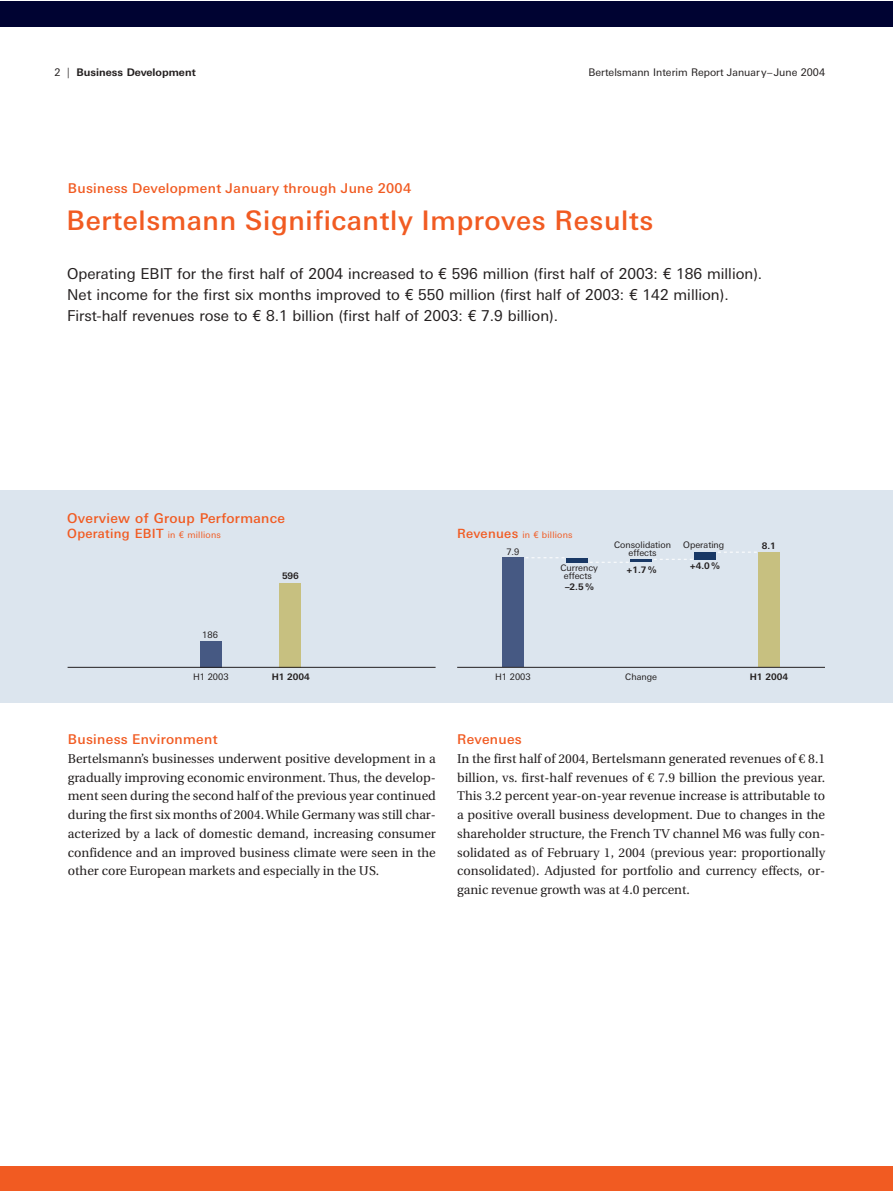
<style>
.page{position:relative;width:893px;height:1191px;background:#fff}
.page>*{position:absolute;margin:0;border:0;box-sizing:border-box;transform-origin:0 0}
.t1{font:500 27px "LT Univers Basic";letter-spacing:.025em;color:#f15b22}
.t2{font:15px/21px "LT Univers Basic";color:#231f1f}
.t3{font:500 13.5px "LT Univers Basic";letter-spacing:.025em;color:#f15b22}
.t4{font:12.75px/18.8px "Utopia";color:#231f1f;text-align:justify}
.t5{font:500 12.75px "LT Univers Basic";letter-spacing:.025em;color:#f15b22}
.t6{font:10.5px "LT Univers Basic";color:#231f1f}
.t7{font:700 10.5px "LT Univers Basic";color:#231f1f}
.t8{font:9px/8.2px "LT Univers Basic";color:#231f1f;text-align:center}
.t9{font:700 9px "LT Univers Basic";color:#231f1f}
.t10{font:9px "LT Univers Basic";letter-spacing:.025em;color:#f15b22}
.s1{font-weight:400}
.s2{font-weight:300}
.s3{font-weight:400;font-size:9px}
.s4{font-weight:500;font-size:12.75px}
</style>
<div class="page">
<div style="left:0;top:490px;width:892px;height:213px;background:#dce5ee"></div>
<div style="left:0;top:2px;width:892px;height:25px;background:#000332"></div>
<div style="left:0;top:1167px;width:892px;height:24px;background:#f15b22"></div>
<div style="left:200px;top:641px;width:21px;height:26px;background:#465983"></div>
<div style="left:279px;top:583px;width:22px;height:84px;background:#c7c080"></div>
<hr style="left:68px;top:667px;width:367px;height:1px;background:#231f1f">
<div style="left:502px;top:558px;width:21px;height:109px;background:#465983"></div>
<div style="left:758px;top:552px;width:21px;height:115px;background:#c7c080"></div>
<hr style="left:457px;top:667px;width:368px;height:1px;background:#231f1f">
<hr style="left:630px;top:559px;width:22px;height:3px;background:#193865">
<div style="left:694px;top:552px;width:22px;height:7px;background:#193865"></div>
<svg style="left:525px;top:557px;width:40px;height:1px"></svg>
<svg style="left:590px;top:562px;width:39px;height:1px"></svg>
<svg style="left:654px;top:559px;width:39px;height:1px"></svg>
<svg style="left:718px;top:552px;width:39px;height:1px"></svg>
<hr style="left:566px;top:558px;width:22px;height:4px;background:#193865">
<p class="t7" style="left:54px;top:69px;width:143px"><span class="s1">2</span> <span class="s2">|</span> Business Development</p>
<p class="t6" style="left:588px;top:69px;width:238px">Bertelsmann Interim Report January–June 2004</p>
<p class="t3" style="left:68px;top:183px;width:345px">Business Development January through June 2004</p>
<h1 class="t1" style="left:66px;top:211px;width:588px">Bertelsmann Significantly Improves Results</h1>
<p class="t2" style="left:67px;top:265px;width:696px">Operating EBIT for the first half of 2004 increased to € 596 million (first half of 2003: € 186 million).<br>Net income for the first six months improved to € 550 million (first half of 2003: € 142 million).<br>First-half revenues rose to € 8.1 billion (first half of 2003: € 7.9 billion).</p>
<p class="t3" style="left:67px;top:513px;width:219px">Overview of Group Performance</p>
<p class="t5" style="left:67px;top:529px;width:155px">Operating EBIT <span class="s3">in € millions</span></p>
<p class="t10" style="left:457px;top:531px;width:117px"><span class="s4">Revenues</span> in € billions</p>
<p class="t8" style="left:506px;top:548px;width:15px">7.9</p>
<p class="t8" style="left:614px;top:542px;width:58px">Consolidation effects</p>
<p class="t8" style="left:683px;top:542px;width:43px">Operating</p>
<p class="t9" style="left:282px;top:573px;width:18px">596</p>
<p class="t8" style="left:560px;top:565px;width:39px">Currency</p>
<p class="t9" style="left:689px;top:563px;width:32px">+4.0 %</p>
<p class="t8" style="left:564px;top:573px;width:30px">effects</p>
<p class="t9" style="left:626px;top:566px;width:32px">+1.7 %</p>
<p class="t9" style="left:565px;top:583px;width:30px">–2.5 %</p>
<p class="t9" style="left:761px;top:543px;width:16px">8.1</p>
<p class="t8" style="left:202px;top:632px;width:17px">186</p>
<p class="t8" style="left:193px;top:673px;width:37px">H1 2003</p>
<p class="t9" style="left:272px;top:673px;width:40px">H1 2004</p>
<p class="t8" style="left:625px;top:673px;width:33px">Change</p>
<p class="t8" style="left:495px;top:674px;width:37px">H1 2003</p>
<p class="t9" style="left:749px;top:673px;width:40px">H1 2004</p>
<p class="t3" style="left:68px;top:734px;width:151px">Business Environment</p>
<p class="t4" style="left:68px;top:750px;width:369px">Bertelsmann’s businesses underwent positive development in a gradually improving economic environment. Thus, the develop&shy;ment seen during the second half of the previous year continued during the first six months of 2004. While Germany was still char&shy;acterized by a lack of domestic demand, increasing consumer confidence and an improved business climate were seen in the other core European markets and especially in the US.</p>
<p class="t3" style="left:457px;top:734px;width:66px">Revenues</p>
<p class="t4" style="left:457px;top:750px;width:369px">In the first half of 2004, Bertelsmann generated revenues of € 8.1 billion, vs. first-half revenues of € 7.9 billion the previous year.<br>This 3.2 percent year-on-year revenue increase is attributable to a positive overall business development. Due to changes in the shareholder structure, the French TV channel M6 was fully con&shy;solidated as of February 1, 2004 (previous year: proportionally consolidated). Adjusted for portfolio and currency effects, or&shy;ganic revenue growth was at 4.0 percent.</p>
</div>
